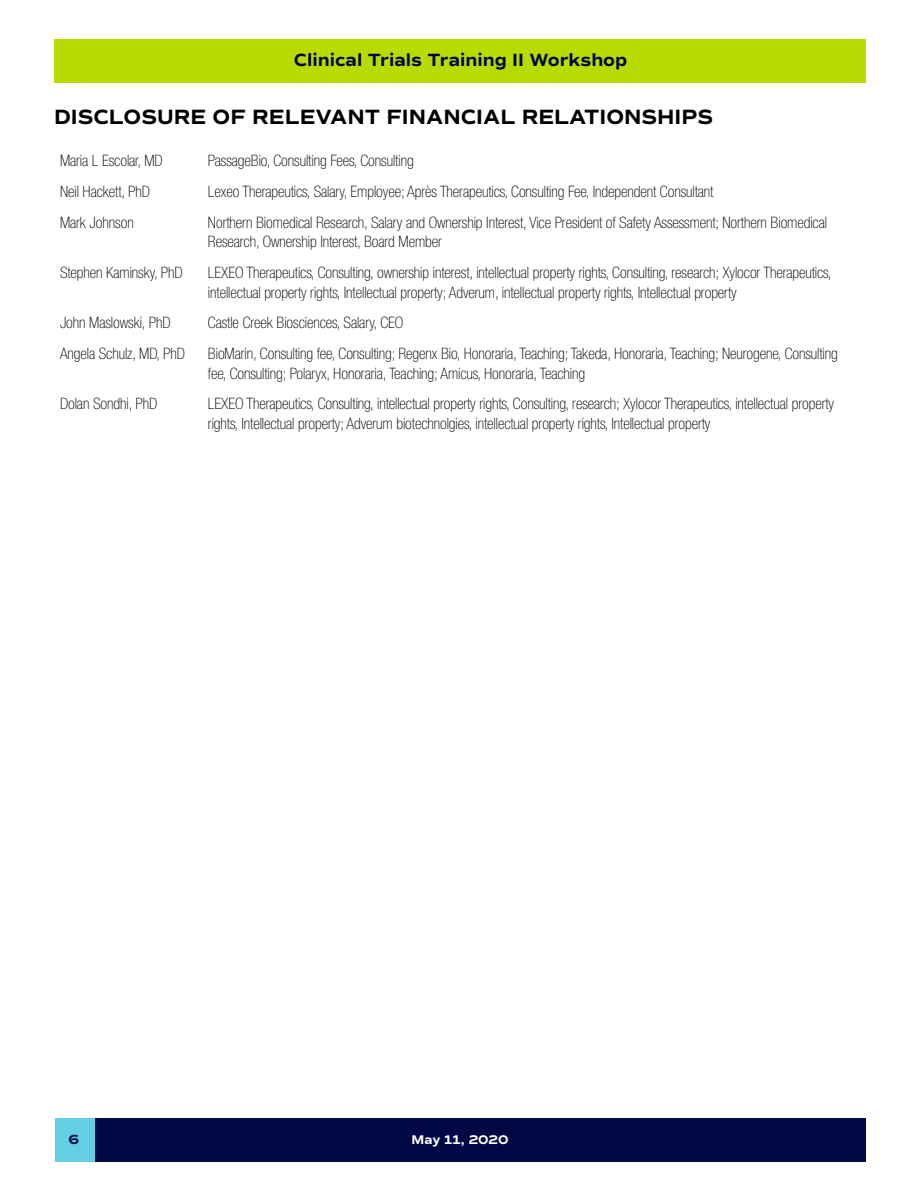
<style>
.page{position:relative;width:918px;height:1188px;background:#fff}
.page>*{position:absolute;margin:0;border:0;box-sizing:border-box;transform-origin:0 0}
.t1{font:700 21px "Commuters Sans";color:#000}
.t2{font:700 18px "Commuters Sans";color:#000943}
.t3{font:100 condensed 15.75px/19.5px "Helvetica Neue LT Std";letter-spacing:-.005em;color:#000}
.t4{font:700 13.5px "Commuters Sans";color:#000943}
.t5{font:700 12.75px "Commuters Sans";color:#fff}
</style>
<div class="page">
<div style="left:54px;top:39px;width:811px;height:43px;background:#b9db01"></div>
<div style="left:95px;top:1119px;width:770px;height:43px;background:#000943"></div>
<div style="left:55px;top:1119px;width:40px;height:43px;background:#63cfe3"></div>
<p class="t2" style="left:294px;top:49px;width:335px">Clinical Trials Training II Workshop</p>
<h1 class="t1" style="left:54px;top:104px;width:661px">DISCLOSURE OF RELEVANT FINANCIAL RELATIONSHIPS</h1>
<p class="t3" style="left:60px;top:151px;width:104px">Maria L Escolar, MD</p>
<p class="t3" style="left:208px;top:151px;width:207px">PassageBio, Consulting Fees, Consulting</p>
<p class="t3" style="left:60px;top:182px;width:92px">Neil Hackett, PhD</p>
<p class="t3" style="left:208px;top:182px;width:507px">Lexeo Therapeutics, Salary, Employee; Après Therapeutics, Consulting Fee, Independent Consultant</p>
<p class="t3" style="left:60px;top:212px;width:75px">Mark Johnson</p>
<p class="t3" style="left:208px;top:212px;width:621px">Northern Biomedical Research, Salary and Ownership Interest, Vice President of Safety Assessment; Northern Biomedical<br>Research, Ownership Interest, Board Member</p>
<p class="t3" style="left:60px;top:263px;width:124px">Stephen Kaminsky, PhD</p>
<p class="t3" style="left:208px;top:263px;width:625px">LEXEO Therapeutics, Consulting, ownership interest, intellectual property rights, Consulting, research; Xylocor Therapeutics, intellectual property rights, Intellectual property; Adverum, intellectual property rights, Intellectual property</p>
<p class="t3" style="left:60px;top:313px;width:112px">John Maslowski, PhD</p>
<p class="t3" style="left:208px;top:313px;width:197px">Castle Creek Biosciences, Salary, CEO</p>
<p class="t3" style="left:60px;top:344px;width:126px">Angela Schulz, MD, PhD</p>
<p class="t3" style="left:208px;top:344px;width:631px">BioMarin, Consulting fee, Consulting; Regenx Bio, Honoraria, Teaching; Takeda, Honoraria, Teaching; Neurogene, Consulting fee, Consulting; Polaryx, Honoraria, Teaching; Amicus, Honoraria, Teaching</p>
<p class="t3" style="left:60px;top:394px;width:99px">Dolan Sondhi, PhD</p>
<p class="t3" style="left:208px;top:394px;width:628px">LEXEO Therapeutics, Consulting, intellectual property rights, Consulting, research; Xylocor Therapeutics, intellectual property rights, Intellectual property; Adverum biotechnolgies, intellectual property rights, Intellectual property</p>
<p class="t4" style="left:69px;top:1132px;width:12px">6</p>
<p class="t5" style="left:412px;top:1132px;width:99px">May 11, 2020</p>
</div>
